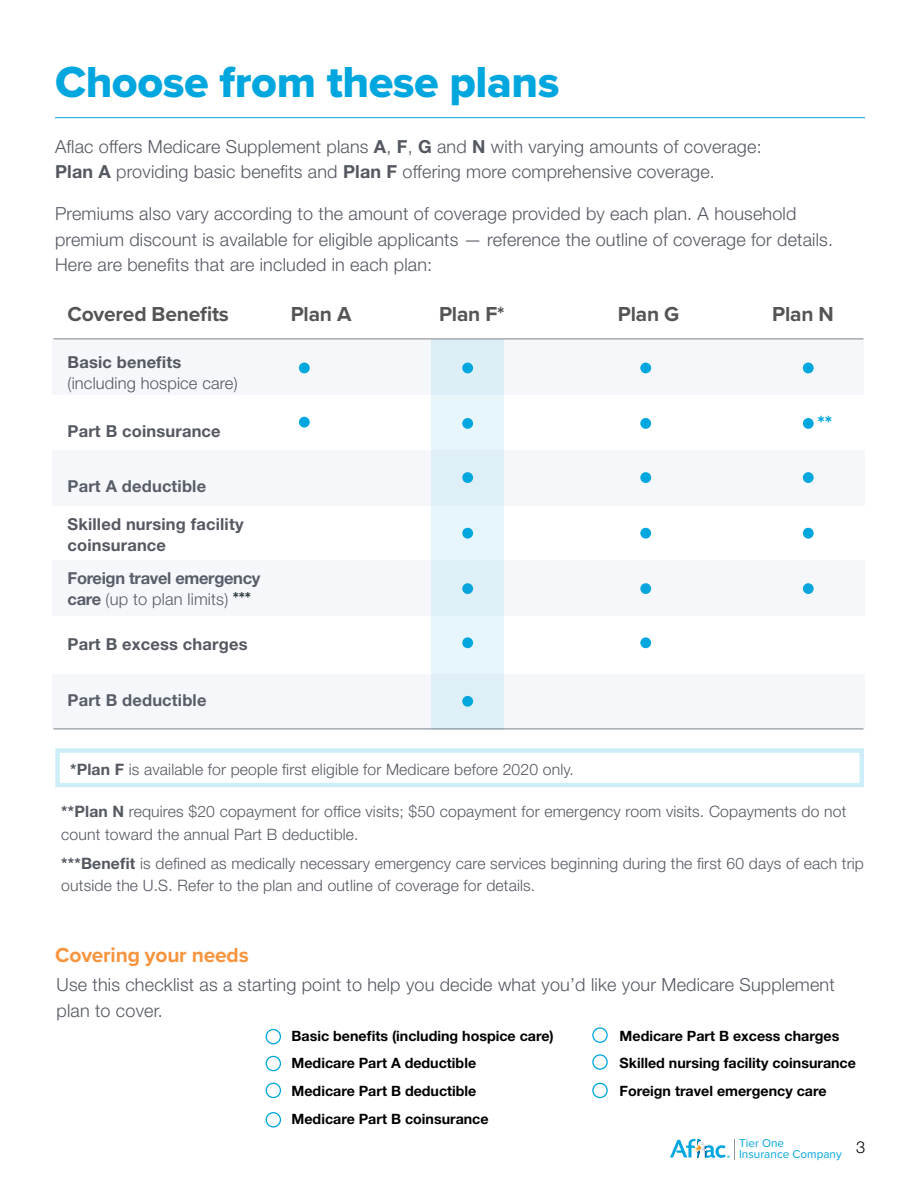
<style>
.page{position:relative;width:918px;height:1188px;background:#fff}
.page>*{position:absolute;margin:0;border:0;box-sizing:border-box;transform-origin:0 0}
.t1{font:45px "Proxima Nova Extrabld";letter-spacing:-.01em;color:#00a6de}
.t2{font:700 21px "Proxima Nova";letter-spacing:-.01em;color:#555}
.t3{font:700 21px "Proxima Nova";letter-spacing:-.01em;color:#f7943e}
.t4{font:700 21px "Proxima Nova";color:#00a6de}
.t5{font:300 18px/25.5px "Helvetica Neue LT Std";letter-spacing:.01em;color:#545861}
.t6{font:700 17.7px "Proxima Nova";color:#253230}
.t7{font:700 16.5px/21px "Helvetica Neue LT Std";letter-spacing:.01em;color:#545861}
.t8{font:700 16.5px/21px "Helvetica Neue LT Std";letter-spacing:-.02em;color:#545861}
.t9{font:300 16.5px "Helvetica Neue LT Std";letter-spacing:.01em;color:#545861}
.t10{font:300 16.5px "Helvetica Neue LT Std";color:#000}
.t11{font:300 15.75px/22.5px "Helvetica Neue LT Std";letter-spacing:.01em;color:#545861}
.t12{font:700 14.25px/27.8px "Helvetica Neue LT Std";color:#000}
.t13{font:11.7px/10.6px "Proxima Nova";color:#00a6de}
.s1{font-weight:700}
.s2{font-weight:300}
</style>
<div class="page">
<svg style="left:670px;top:1139px;width:65px;height:20px"></svg>
<hr style="left:55px;top:117px;width:810px;height:1px;background:#00a6de">
<div style="left:266px;top:1029px;width:15px;height:15px;border:1px solid #00a6de;border-radius:50%"></div>
<div style="left:266px;top:1056px;width:15px;height:15px;border:1px solid #00a6de;border-radius:50%"></div>
<div style="left:266px;top:1083px;width:15px;height:15px;border:1px solid #00a6de;border-radius:50%"></div>
<div style="left:592px;top:1027px;width:16px;height:16px;border:1px solid #00a6de;border-radius:50%"></div>
<div style="left:592px;top:1054px;width:16px;height:16px;border:1px solid #00a6de;border-radius:50%"></div>
<div style="left:592px;top:1083px;width:16px;height:15px;border:1px solid #00a6de;border-radius:50%"></div>
<div style="left:266px;top:1112px;width:15px;height:16px;border:1px solid #00a6de;border-radius:50%"></div>
<div style="left:52px;top:340px;width:812px;height:55px;background:#f5f7fa"></div>
<div style="left:432px;top:339px;width:72px;height:391px;background:#e6f6fb"></div>
<hr style="left:54px;top:338px;width:810px;height:2px;background:#545861">
<svg style="left:53px;top:674px;width:811px;height:56px;fill:#f5f7fa"></svg>
<div style="left:299px;top:363px;width:11px;height:10px;background:#00a6de;border-radius:50%"></div>
<div style="left:462px;top:472px;width:11px;height:11px;background:#00a6de;border-radius:50%"></div>
<div style="left:462px;top:418px;width:11px;height:11px;background:#00a6de;border-radius:50%"></div>
<div style="left:462px;top:363px;width:11px;height:10px;background:#00a6de;border-radius:50%"></div>
<div style="left:462px;top:637px;width:11px;height:11px;background:#00a6de;border-radius:50%"></div>
<div style="left:462px;top:528px;width:11px;height:11px;background:#00a6de;border-radius:50%"></div>
<div style="left:462px;top:696px;width:11px;height:11px;background:#00a6de;border-radius:50%"></div>
<div style="left:640px;top:472px;width:11px;height:11px;background:#00a6de;border-radius:50%"></div>
<div style="left:640px;top:418px;width:11px;height:11px;background:#00a6de;border-radius:50%"></div>
<div style="left:640px;top:363px;width:11px;height:10px;background:#00a6de;border-radius:50%"></div>
<div style="left:640px;top:637px;width:11px;height:11px;background:#00a6de;border-radius:50%"></div>
<div style="left:640px;top:528px;width:11px;height:11px;background:#00a6de;border-radius:50%"></div>
<div style="left:803px;top:472px;width:11px;height:11px;background:#00a6de;border-radius:50%"></div>
<div style="left:803px;top:418px;width:11px;height:11px;background:#00a6de;border-radius:50%"></div>
<div style="left:803px;top:363px;width:11px;height:10px;background:#00a6de;border-radius:50%"></div>
<div style="left:803px;top:528px;width:11px;height:11px;background:#00a6de;border-radius:50%"></div>
<div style="left:299px;top:417px;width:11px;height:11px;background:#00a6de;border-radius:50%"></div>
<svg style="left:431px;top:560px;width:383px;height:56px;fill:#f5f7fa"></svg>
<h1 class="t1" style="left:55px;top:48px;width:506px">Choose from these plans</h1>
<p class="t5" style="left:55px;top:133px;width:708px">Aflac offers Medicare Supplement plans <span class="s1">A</span>, <span class="s1">F</span>, <span class="s1">G</span> and <span class="s1">N</span> with varying amounts of coverage:<br><span class="s1">Plan A</span> providing basic benefits and <span class="s1">Plan F</span> offering more comprehensive coverage.</p>
<p class="t5" style="left:55px;top:201px;width:780px">Premiums also vary according to the amount of coverage provided by each plan. A household premium discount is available for eligible applicants — reference the outline of coverage for details.<br>Here are benefits that are included in each plan:</p>
<p class="t2" style="left:68px;top:298px;width:163px">Covered Benefits</p>
<p class="t2" style="left:291px;top:298px;width:62px">Plan A</p>
<p class="t2" style="left:439px;top:298px;width:67px">Plan F*</p>
<p class="t2" style="left:618px;top:298px;width:63px">Plan G</p>
<p class="t2" style="left:772px;top:298px;width:63px">Plan N</p>
<p class="t7" style="left:68px;top:351px;width:115px">Basic benefits</p>
<p class="t9" style="left:68px;top:373px;width:172px">(including hospice care)</p>
<p class="t7" style="left:68px;top:420px;width:155px">Part B coinsurance</p>
<p class="t4" style="left:818px;top:408px;width:16px">**</p>
<p class="t7" style="left:68px;top:475px;width:140px">Part A deductible</p>
<p class="t7" style="left:68px;top:513px;width:178px">Skilled nursing facility coinsurance</p>
<p class="t8" style="left:68px;top:568px;width:194px">Foreign travel emergency care <span class="s2">(up to plan limits)</span></p>
<p class="t7" style="left:68px;top:634px;width:181px">Part B excess charges</p>
<p class="t6" style="left:233px;top:585px;width:20px">***</p>
<p class="t7" style="left:68px;top:689px;width:140px">Part B deductible</p>
<p class="t11" style="left:70px;top:757px;width:505px"><span class="s1">*Plan F</span> is available for people first eligible for Medicare before 2020 only.</p>
<p class="t11" style="left:61px;top:800px;width:787px"><span class="s1">**Plan N</span> requires $20 copayment for office visits; $50 copayment for emergency room visits. Copayments do not count toward the annual Part B deductible.</p>
<p class="t11" style="left:61px;top:852px;width:804px"><span class="s1">***Benefit</span> is defined as medically necessary emergency care services beginning during the first 60 days of each trip outside the U.S. Refer to the plan and outline of coverage for details.</p>
<p class="t3" style="left:55px;top:939px;width:195px">Covering your needs</p>
<p class="t5" style="left:57px;top:971px;width:780px">Use this checklist as a starting point to help you decide what you’d like your Medicare Supplement plan to cover.</p>
<p class="t12" style="left:292px;top:1021px;width:264px">Basic benefits (including hospice care)<br>Medicare Part A deductible<br>Medicare Part B deductible<br>Medicare Part B coinsurance</p>
<p class="t12" style="left:620px;top:1021px;width:238px">Medicare Part B excess charges<br>Skilled nursing facility coinsurance<br>Foreign travel emergency care</p>
<p class="t13" style="left:739px;top:1138px;width:104px">Tier One<br>Insurance Company</p>
<p class="t10" style="left:856px;top:1137px;width:11px">3</p>
</div>
